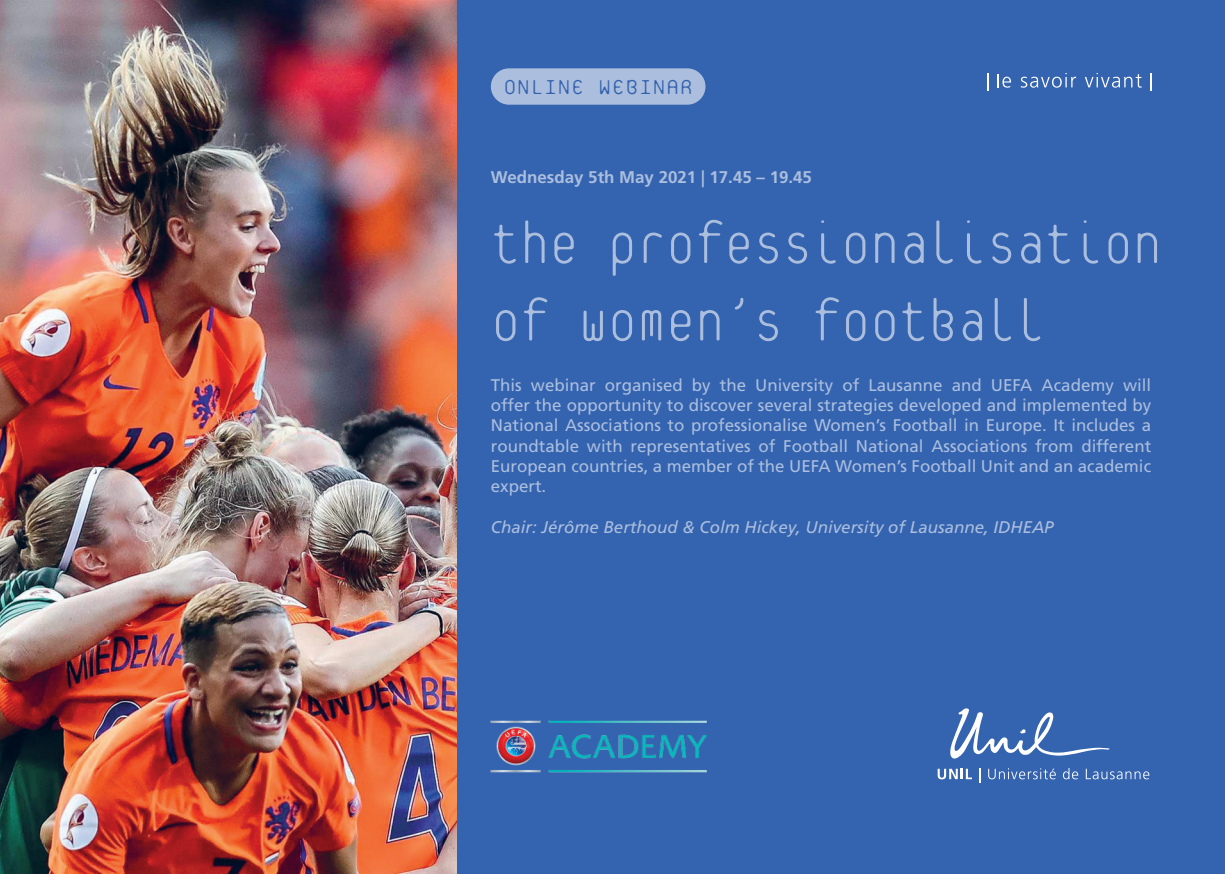
<style>
.page{position:relative;width:1225px;height:874px;background:#fff}
.page>*{position:absolute;margin:0;border:0;box-sizing:border-box;transform-origin:0 0}
.t1{font:100 64.4px/77.4px "Platelet";letter-spacing:-.01em;color:#abbede}
.t2{font:100 30px "Platelet";letter-spacing:-.01em;color:#3362ae}
.t3{font:17px/20.2px "Frutiger LT Pro";color:#abbede;text-align:justify}
.t4{font:italic 17px "Frutiger LT Pro";color:#abbede}
.t5{font:700 17px "Frutiger LT Pro";color:#abbede}
</style>
<div class="page">
<div style="left:456px;top:0;width:769px;height:873px;background:#3463af"></div>
<img style="left:0;top:0;width:456px;height:873px">
<svg style="left:987px;top:74px;width:1px;height:17px"></svg>
<svg style="left:997px;top:74px;width:14px;height:14px"></svg>
<svg style="left:1020px;top:74px;width:56px;height:14px"></svg>
<svg style="left:1085px;top:74px;width:56px;height:14px"></svg>
<svg style="left:1150px;top:74px;width:1px;height:17px"></svg>
<svg style="left:950px;top:708px;width:160px;height:51px"></svg>
<svg style="left:937px;top:768px;width:35px;height:11px"></svg>
<svg style="left:979px;top:768px;width:1px;height:14px"></svg>
<svg style="left:988px;top:768px;width:67px;height:11px"></svg>
<svg style="left:1063px;top:768px;width:15px;height:11px"></svg>
<svg style="left:1085px;top:768px;width:64px;height:11px"></svg>
<img style="left:491px;top:720px;width:215px;height:51px">
<div style="left:491px;top:68px;width:214px;height:37px;background:#abbede;border-radius:18px"></div>
<h2 class="t2" style="left:503px;top:73px;width:192px">ONLINE WEBINAR</h2>
<p class="t5" style="left:491px;top:167px;width:323px">Wednesday 5th May 2021 | 17.45 – 19.45</p>
<h1 class="t1" style="left:491px;top:208px;width:673px">the professionalisation of women’s football</h1>
<p class="t3" style="left:491px;top:374px;width:662px">This webinar organised by the University of Lausanne and UEFA Academy will offer the opportunity to discover several strategies developed and implemented by National Associations to professionalise Women’s Football in Europe. It includes a roundtable with representatives of Football National Associations from different European countries, a member of the UEFA Women’s Football Unit and an academic expert.</p>
<p class="t4" style="left:491px;top:516px;width:564px">Chair: Jérôme Berthoud &amp; Colm Hickey, University of Lausanne, IDHEAP</p>
</div>
